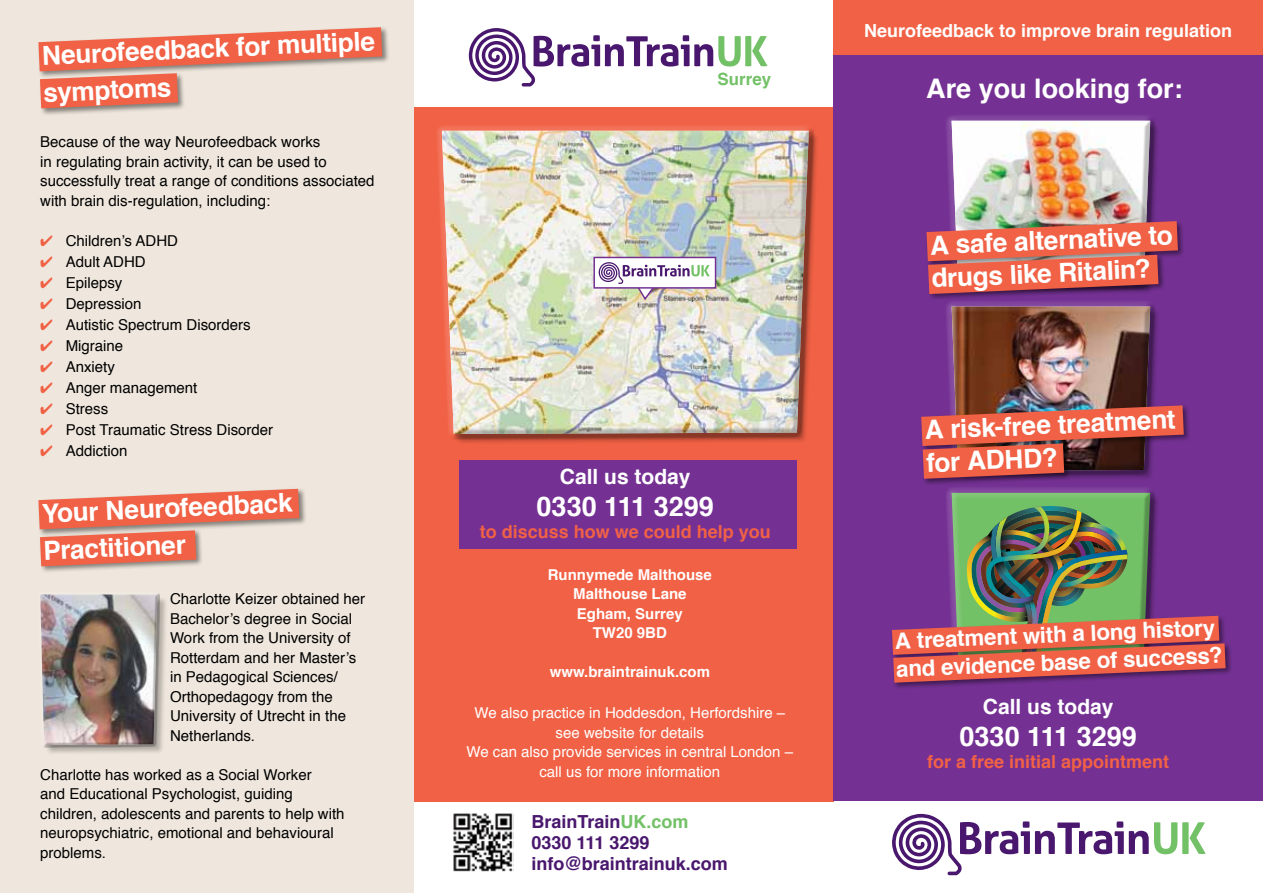
<style>
.page{position:relative;width:1263px;height:893px;background:#fff}
.page>*{position:absolute;margin:0;border:0;box-sizing:border-box;transform-origin:0 0}
.t1{font:700 27px "Helvetica";color:#fff}
.t2{font:700 26.25px "Helvetica";color:#fff}
.t3{font:700 22.35px/27.9px "Helvetica";color:#fff}
.t4{font:700 21px "Helvetica";color:#fff}
.t5{font:700 18px "Helvetica";color:#f16145}
.t6{font:700 18px/21px "Helvetica";color:#49176d}
.t7{font:700 18px "Helvetica";color:#fff}
.t8{font:700 16.95px "Helvetica";color:#73c167}
.t9{font:15px/19.5px "Helvetica";color:#000}
.t10{font:15px/19.5px "Helvetica";color:#fff;text-align:center}
.t11{font:700 15px/19.5px "Helvetica";color:#fff;text-align:center}
.s1{color:#f16145}
.s2{color:#73c167}
</style>
<div class="page">
<div style="left:0;top:0;width:414px;height:893px;background:#efe7dd"></div>
<div style="left:414px;top:107px;width:419px;height:695px;background:#f16145"></div>
<div style="left:833px;top:45px;width:430px;height:756px;background:#743193"></div>
<div style="left:833px;top:0;width:430px;height:55px;background:#f16145"></div>
<svg style="left:892px;top:814px;width:314px;height:61px"></svg>
<svg style="left:469px;top:28px;width:298px;height:58px"></svg>
<img style="left:453px;top:813px;width:60px;height:59px">
<div style="left:443px;top:132px;width:376px;height:313px;background:#000;opacity:.25"></div>
<div style="left:436px;top:124px;width:377px;height:315px;background:#fff;opacity:.25"></div>
<div style="left:449px;top:125px;width:366px;height:315px;background:#000;opacity:.25"></div>
<div style="left:953px;top:116px;width:203px;height:175px;background:#000;opacity:.25"></div>
<div style="left:953px;top:301px;width:203px;height:176px;background:#000;opacity:.25"></div>
<div style="left:953px;top:488px;width:203px;height:175px;background:#000;opacity:.25"></div>
<div style="left:594px;top:257px;width:121px;height:31px;background:#fff"></div>
<img style="left:599px;top:262px;width:111px;height:40px">
<div style="left:593px;top:257px;width:123px;height:32px;border:2px solid #743193"></div>
<div style="left:37px;top:26px;width:353px;height:53px;background:#000;opacity:.45"></div>
<div style="left:37px;top:487px;width:270px;height:50px;background:#000;opacity:.45"></div>
<div style="left:38px;top:72px;width:147px;height:44px;background:#000;opacity:.45"></div>
<svg style="left:38px;top:27px;width:344px;height:81px"></svg>
<div style="left:38px;top:529px;width:166px;height:45px;background:#000;opacity:.45"></div>
<svg style="left:38px;top:489px;width:261px;height:77px"></svg>
<div style="left:459px;top:460px;width:337px;height:89px;background:#743193"></div>
<div style="left:925px;top:220px;width:260px;height:49px;background:#000;opacity:.45"></div>
<div style="left:920px;top:404px;width:271px;height:49px;background:#000;opacity:.45"></div>
<div style="left:926px;top:253px;width:240px;height:48px;background:#000;opacity:.45"></div>
<img style="left:926px;top:121px;width:252px;height:173px">
<div style="left:921px;top:442px;width:151px;height:44px;background:#000;opacity:.45"></div>
<img style="left:921px;top:307px;width:263px;height:172px">
<div style="left:891px;top:642px;width:342px;height:48px;background:#000;opacity:.45"></div>
<img style="left:892px;top:493px;width:333px;height:190px">
<div style="left:42px;top:596px;width:126px;height:160px;background:#000;opacity:.25"></div>
<div style="left:37px;top:592px;width:122px;height:156px;background:#fff;opacity:.25"></div>
<div style="left:42px;top:592px;width:118px;height:156px;background:#000;opacity:.25"></div>
<h2 class="t2" style="left:41px;top:33px;width:335px;rotate:-2deg">Neurofeedback for multiple</h2>
<h2 class="t2" style="left:43px;top:71px;width:130px;rotate:-2deg">symptoms</h2>
<p class="t9" style="left:40px;top:133px;width:336px">Because of the way Neurofeedback works<br>in regulating brain activity, it can be used to successfully treat a range of conditions associated with brain dis-regulation, including:</p>
<p class="t9" style="left:40px;top:232px;width:139px"><span class="s1">✔</span> Children’s ADHD</p>
<p class="t9" style="left:40px;top:253px;width:107px"><span class="s1">✔</span> Adult ADHD</p>
<p class="t9" style="left:40px;top:274px;width:84px"><span class="s1">✔</span> Epilepsy</p>
<p class="t9" style="left:40px;top:295px;width:103px"><span class="s1">✔</span> Depression</p>
<p class="t9" style="left:40px;top:316px;width:212px"><span class="s1">✔</span> Autistic Spectrum Disorders</p>
<p class="t9" style="left:40px;top:337px;width:85px"><span class="s1">✔</span> Migraine</p>
<p class="t9" style="left:40px;top:358px;width:76px"><span class="s1">✔</span> Anxiety</p>
<p class="t9" style="left:40px;top:379px;width:159px"><span class="s1">✔</span> Anger management</p>
<p class="t9" style="left:40px;top:400px;width:70px"><span class="s1">✔</span> Stress</p>
<p class="t9" style="left:40px;top:421px;width:235px"><span class="s1">✔</span> Post Traumatic Stress Disorder</p>
<p class="t9" style="left:40px;top:442px;width:89px"><span class="s1">✔</span> Addiction</p>
<h2 class="t2" style="left:41px;top:491px;width:252px;rotate:-2deg">Your Neurofeedback</h2>
<h2 class="t2" style="left:43px;top:529px;width:144px;rotate:-2deg">Practitioner</h2>
<p class="t9" style="left:170px;top:590px;width:197px">Charlotte Keizer obtained her<br>Bachelor’s degree in Social<br>Work from the University of<br>Rotterdam and her Master’s in Pedagogical Sciences/<br>Orthopedagogy from the<br>University of Utrecht in the<br>Netherlands.</p>
<p class="t9" style="left:40px;top:765px;width:306px">Charlotte has worked as a Social Worker<br>and Educational Psychologist, guiding children, adolescents and parents to help with neuropsychiatric, emotional and behavioural problems.</p>
<p class="t8" style="left:718px;top:65px;width:55px">Surrey</p>
<h3 class="t4" style="left:560px;top:459px;width:132px">Call us today</h3>
<h1 class="t1" style="left:537px;top:485px;width:179px">0330 111 3299</h1>
<p class="t5" style="left:480px;top:517px;width:293px">to discuss how we could help you</p>
<p class="t11" style="left:548px;top:565px;width:166px">Runnymede Malthouse<br>Malthouse Lane<br>Egham, Surrey<br>TW20 9BD</p>
<p class="t11" style="left:550px;top:662px;width:162px">www.braintrainuk.com</p>
<p class="t10" style="left:466px;top:704px;width:328px">We also practice in Hoddesdon, Herfordshire – see website for details<br>We can also provide services in central London – call us for more information</p>
<p class="t6" style="left:531px;top:811px;width:198px">BrainTrain<span class="s2">UK.com<br></span>0330 111 3299 info@braintrainuk.com</p>
<p class="t7" style="left:864px;top:16px;width:370px">Neurofeedback to improve brain regulation</p>
<h1 class="t1" style="left:926px;top:66px;width:258px">Are you looking for:</h1>
<h2 class="t2" style="left:929px;top:223px;width:244px;rotate:-2deg">A safe alternative to</h2>
<h2 class="t2" style="left:931px;top:256px;width:221px;rotate:-2deg">drugs like Ritalin?</h2>
<h2 class="t2" style="left:924px;top:408px;width:253px;rotate:-2deg">A risk-free treatment</h2>
<h2 class="t2" style="left:925px;top:441px;width:133px;rotate:-2deg">for ADHD?</h2>
<h3 class="t3" style="left:894px;top:629px;width:328px;rotate:-3deg">A treatment with a long history and evidence base of success?</h3>
<h3 class="t4" style="left:983px;top:689px;width:132px">Call us today</h3>
<h1 class="t1" style="left:960px;top:715px;width:179px">0330 111 3299</h1>
<p class="t5" style="left:927px;top:747px;width:244px">for a free initial appointment</p>
</div>
